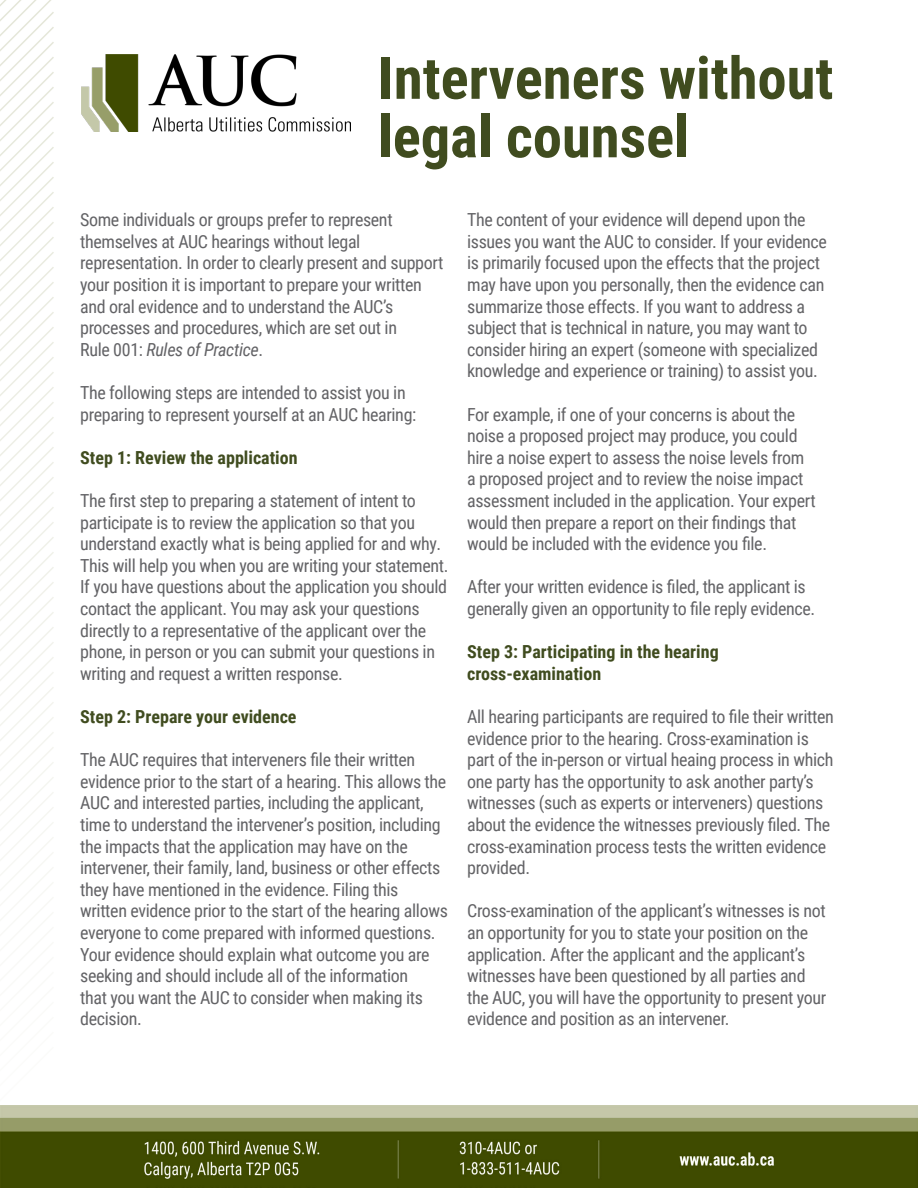
<style>
.page{position:relative;width:918px;height:1188px;background:#fff}
.page>*{position:absolute;margin:0;border:0;box-sizing:border-box;transform-origin:0 0}
.t1{font:700 58.5px/58.5px "Roboto Condensed";color:#404c1f}
.gREEN_SUB_HEADER{font:18px/21.6px "Roboto Condensed";letter-spacing:-.02em;color:#636366}
.Paragraph_Style_9{font:700 18px "Roboto Condensed";color:#404c1f}
.gREEN_SUB_HEADER-2{font:italic 18px "Roboto Condensed";letter-spacing:-.02em;color:#636366}
.s1{font-style:normal}
</style>
<div class="page">
<svg style="left:0;top:0;width:54px;height:891px"></svg>
<img style="left:0;top:1105px;width:918px;height:83px">
<img style="left:81px;top:54px;width:270px;height:77px">
<p class="t1" style="left:378px;top:47px;width:457px">Interveners without legal counsel</p>
<p class="gREEN_SUB_HEADER" style="left:80px;top:208px;width:365px">Some individuals or groups prefer to represent themselves at AUC hearings without legal representation. In order to clearly present and support your position it is important to prepare your written and oral evidence and to understand the AUC’s processes and procedures, which are set out in</p>
<p class="gREEN_SUB_HEADER-2" style="left:80px;top:337px;width:185px"><span class="s1">Rule 001:</span> Rules of Practice<span class="s1">.</span></p>
<p class="gREEN_SUB_HEADER" style="left:80px;top:381px;width:338px">The following steps are intended to assist you in preparing to represent yourself at an AUC hearing:</p>
<p class="Paragraph_Style_9" style="left:80px;top:445px;width:219px">Step 1: Review the application</p>
<p class="gREEN_SUB_HEADER" style="left:80px;top:489px;width:370px">The first step to preparing a statement of intent to participate is to review the application so that you understand exactly what is being applied for and why.<br>This will help you when you are writing your statement.<br>If you have questions about the application you should contact the applicant. You may ask your questions directly to a representative of the applicant over the phone, in person or you can submit your questions in writing and request a written response.</p>
<p class="Paragraph_Style_9" style="left:80px;top:704px;width:218px">Step 2: Prepare your evidence</p>
<p class="gREEN_SUB_HEADER" style="left:80px;top:748px;width:369px">The AUC requires that interveners file their written evidence prior to the start of a hearing. This allows the AUC and interested parties, including the applicant, time to understand the intervener’s position, including the impacts that the application may have on the intervener, their family, land, business or other effects they have mentioned in the evidence. Filing this written evidence prior to the start of the hearing allows everyone to come prepared with informed questions.<br>Your evidence should explain what outcome you are seeking and should include all of the information<br>that you want the AUC to consider when making its decision.</p>
<p class="gREEN_SUB_HEADER" style="left:467px;top:208px;width:361px">The content of your evidence will depend upon the issues you want the AUC to consider. If your evidence is primarily focused upon the effects that the project may have upon you personally, then the evidence can summarize those effects. If you want to address a subject that is technical in nature, you may want to consider hiring an expert (someone with specialized knowledge and experience or training) to assist you.</p>
<p class="gREEN_SUB_HEADER" style="left:467px;top:403px;width:350px">For example, if one of your concerns is about the noise a proposed project may produce, you could hire a noise expert to assess the noise levels from a proposed project and to review the noise impact assessment included in the application. Your expert would then prepare a report on their findings that would be included with the evidence you file.</p>
<p class="gREEN_SUB_HEADER" style="left:467px;top:576px;width:350px">After your written evidence is filed, the applicant is generally given an opportunity to file reply evidence.</p>
<p class="Paragraph_Style_9" style="left:467px;top:639px;width:253px">Step 3: Participating in the hearing</p>
<p class="Paragraph_Style_9" style="left:467px;top:661px;width:136px">cross-examination</p>
<p class="gREEN_SUB_HEADER" style="left:467px;top:705px;width:368px">All hearing participants are required to file their written evidence prior to the hearing. Cross-examination is part of the in-person or virtual heaing process in which one party has the opportunity to ask another party’s witnesses (such as experts or interveners) questions about the evidence the witnesses previously filed. The cross-examination process tests the written evidence provided.</p>
<p class="gREEN_SUB_HEADER" style="left:467px;top:900px;width:361px">Cross-examination of the applicant’s witnesses is not an opportunity for you to state your position on the application. After the applicant and the applicant’s witnesses have been questioned by all parties and the AUC, you will have the opportunity to present your evidence and position as an intervener.</p>
</div>
